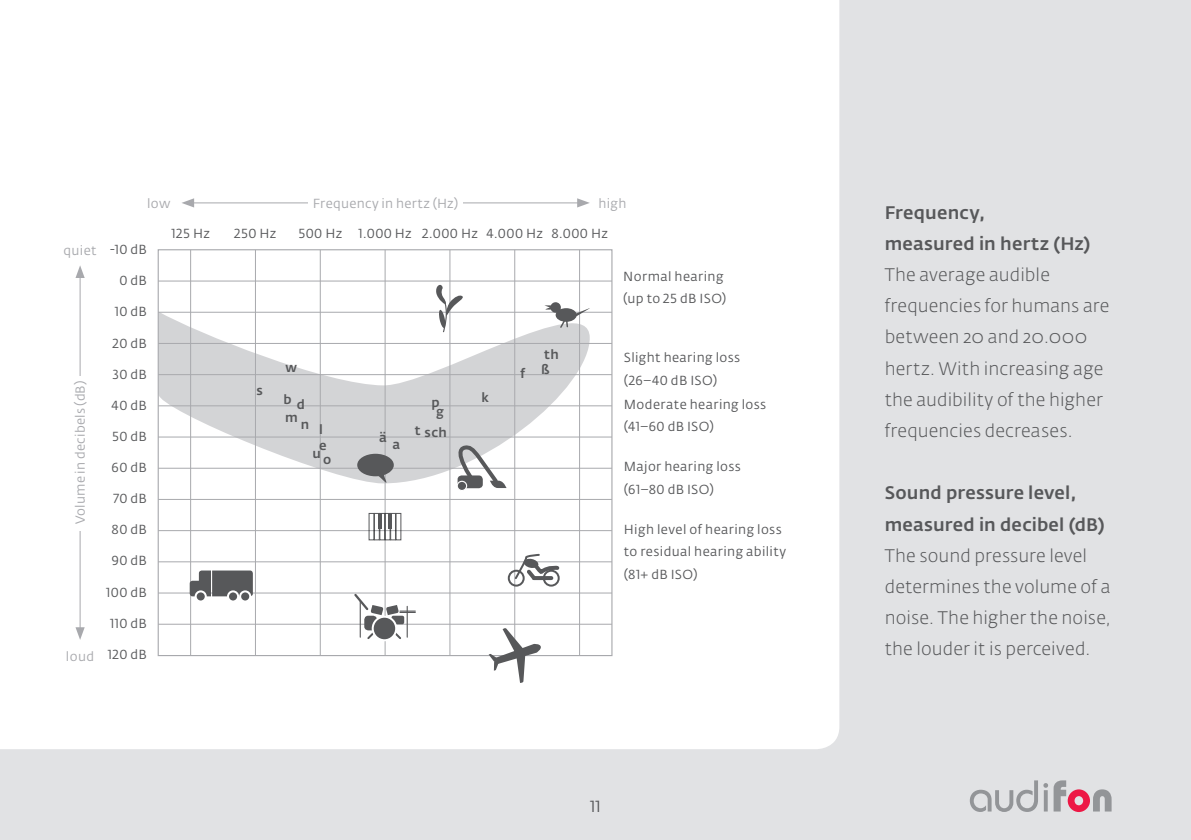
<style>
.page{position:relative;width:1191px;height:840px;background:#fff}
.page>*{position:absolute;margin:0;border:0;box-sizing:border-box;transform-origin:0 0}
.t1{font:300 18px/31.2px "Fedra Sans Alt Pro";letter-spacing:.01em;color:#57585a}
.t2{font:500 18px/31.2px "Fedra Sans Alt Pro";letter-spacing:.01em;color:#57585a}
.t3{font:16px "Fedra Sans Alt Pro";color:#57585a}
.t4{font:13px/22.6px "Fedra Sans Alt Pro";letter-spacing:.03em;color:#57585a}
.t5{font:13px "Fedra Sans Alt Pro";letter-spacing:.025em;color:#a8a9ad}
.t6{font:500 13px/15.6px "Fedra Sans Alt Pro";color:#57585a}
</style>
<div class="page">
<div style="left:0;top:0;width:1191px;height:839px;background:#e1e2e4"></div>
<div style="left:0;top:0;width:839px;height:748px;background:#fff"></div>
<hr style="left:158px;top:280px;width:454px;height:1px;background:#a8a9ad">
<hr style="left:158px;top:311px;width:454px;height:1px;background:#a8a9ad">
<hr style="left:158px;top:343px;width:454px;height:1px;background:#a8a9ad">
<hr style="left:158px;top:374px;width:454px;height:1px;background:#a8a9ad">
<hr style="left:158px;top:405px;width:454px;height:1px;background:#a8a9ad">
<hr style="left:158px;top:436px;width:454px;height:1px;background:#a8a9ad">
<hr style="left:158px;top:467px;width:454px;height:1px;background:#a8a9ad">
<hr style="left:158px;top:498px;width:454px;height:1px;background:#a8a9ad">
<hr style="left:158px;top:530px;width:454px;height:1px;background:#a8a9ad">
<hr style="left:158px;top:561px;width:454px;height:1px;background:#a8a9ad">
<hr style="left:158px;top:592px;width:454px;height:1px;background:#a8a9ad">
<hr style="left:158px;top:623px;width:454px;height:1px;background:#a8a9ad">
<hr style="left:190px;top:250px;width:1px;height:405px;background:#a8a9ad">
<hr style="left:255px;top:250px;width:1px;height:405px;background:#a8a9ad">
<hr style="left:320px;top:250px;width:1px;height:405px;background:#a8a9ad">
<hr style="left:385px;top:250px;width:1px;height:405px;background:#a8a9ad">
<hr style="left:449px;top:250px;width:1px;height:405px;background:#a8a9ad">
<hr style="left:514px;top:250px;width:1px;height:405px;background:#a8a9ad">
<hr style="left:579px;top:250px;width:1px;height:405px;background:#a8a9ad">
<svg style="left:158px;top:309px;width:432px;height:174px;fill:#d3d4d6"></svg>
<hr style="left:191px;top:202px;width:389px;height:1px;background:#a8a9ad">
<svg style="left:181px;top:198px;width:13px;height:9px"></svg>
<svg style="left:577px;top:198px;width:13px;height:9px"></svg>
<hr style="left:80px;top:275px;width:1px;height:355px;background:#a8a9ad">
<svg style="left:75px;top:265px;width:10px;height:13px"></svg>
<svg style="left:75px;top:627px;width:10px;height:12px"></svg>
<div style="left:308px;top:187px;width:155px;height:31px;background:#fff"></div>
<div style="left:57px;top:375px;width:46px;height:155px;background:#fff"></div>
<svg style="left:435px;top:283px;width:30px;height:50px"></svg>
<svg style="left:544px;top:302px;width:47px;height:27px"></svg>
<div style="left:457px;top:481px;width:9px;height:9px;background:#ebebeb;border-radius:50%"></div>
<div style="left:457px;top:480px;width:10px;height:10px;border:1px solid #fff;border-radius:50%"></div>
<svg style="left:451px;top:442px;width:55px;height:46px"></svg>
<svg style="left:368px;top:512px;width:33px;height:28px"></svg>
<svg style="left:357px;top:453px;width:37px;height:29px"></svg>
<svg style="left:486px;top:626px;width:55px;height:56px;background:#d7d7d7"></svg>
<div style="left:196px;top:591px;width:10px;height:10px;background:#57585a;border-radius:50%"></div>
<div style="left:195px;top:590px;width:12px;height:12px;border:2px solid #fff;border-radius:50%"></div>
<div style="left:228px;top:591px;width:10px;height:10px;background:#57585a;border-radius:50%"></div>
<div style="left:227px;top:590px;width:12px;height:12px;border:2px solid #fff;border-radius:50%"></div>
<div style="left:240px;top:591px;width:10px;height:10px;background:#57585a;border-radius:50%"></div>
<div style="left:239px;top:590px;width:12px;height:12px;border:2px solid #fff;border-radius:50%"></div>
<svg style="left:190px;top:570px;width:63px;height:26px;background:#707072"></svg>
<div style="left:508px;top:569px;width:16px;height:17px;border:2px solid #57585a;border-radius:50%"></div>
<div style="left:543px;top:569px;width:16px;height:17px;border:2px solid #57585a;border-radius:50%"></div>
<svg style="left:514px;top:552px;width:47px;height:31px"></svg>
<div style="left:364px;top:615px;width:13px;height:15px;background:#57585a;border-radius:4px"></div>
<div style="left:391px;top:615px;width:13px;height:9px;background:#57585a;border-radius:2px"></div>
<hr style="left:360px;top:601px;width:1px;height:36px;background:#57585a">
<hr style="left:407px;top:606px;width:1px;height:31px;background:#57585a">
<svg style="left:352px;top:591px;width:63px;height:23px"></svg>
<svg style="left:393px;top:630px;width:10px;height:10px"></svg>
<svg style="left:365px;top:630px;width:11px;height:10px"></svg>
<div style="left:373px;top:616px;width:23px;height:24px;background:#57585a;border-radius:50%"></div>
<div style="left:372px;top:615px;width:25px;height:26px;border:2px solid #fff;border-radius:50%"></div>
<svg style="left:969px;top:780px;width:142px;height:31px"></svg>
<p class="t5" style="left:64px;top:242px;width:35px">quiet</p>
<p class="t5" style="left:72px;top:524px;width:145px;rotate:-90deg">Volume in decibels (dB)</p>
<p class="t5" style="left:66px;top:647px;width:30px">loud</p>
<p class="t5" style="left:147px;top:195px;width:25px">low</p>
<p class="t5" style="left:313px;top:195px;width:147px">Frequency in hertz (Hz)</p>
<p class="t5" style="left:598px;top:195px;width:30px">high</p>
<p class="t4" style="left:110px;top:238px;width:38px">-10 dB</p>
<p class="t4" style="left:119px;top:269px;width:29px">0 dB</p>
<p class="t4" style="left:115px;top:300px;width:34px">10 dB</p>
<p class="t4" style="left:113px;top:331px;width:36px">20 dB</p>
<p class="t4" style="left:112px;top:362px;width:36px">30 dB</p>
<p class="t4" style="left:111px;top:393px;width:37px">40 dB</p>
<p class="t4" style="left:112px;top:425px;width:36px">50 dB</p>
<p class="t4" style="left:112px;top:456px;width:37px">60 dB</p>
<p class="t4" style="left:113px;top:487px;width:35px">70 dB</p>
<p class="t4" style="left:112px;top:518px;width:37px">80 dB</p>
<p class="t4" style="left:111px;top:549px;width:37px">90 dB</p>
<p class="t4" style="left:106px;top:580px;width:42px">100 dB</p>
<p class="t4" style="left:110px;top:611px;width:38px">110 dB</p>
<p class="t4" style="left:108px;top:642px;width:40px">120 dB</p>
<p class="t4" style="left:171px;top:222px;width:40px">125 Hz</p>
<p class="t4" style="left:234px;top:222px;width:44px">250 Hz</p>
<p class="t4" style="left:298px;top:222px;width:45px">500 Hz</p>
<p class="t4" style="left:358px;top:222px;width:251px">1.000 Hz 2.000 Hz 4.000 Hz 8.000 Hz</p>
<p class="t4" style="left:623px;top:265px;width:105px">Normal hearing (up to 25 dB ISO)</p>
<p class="t6" style="left:256px;top:382px;width:8px">s</p>
<p class="t6" style="left:285px;top:359px;width:13px">w</p>
<p class="t6" style="left:284px;top:394px;width:23px">b d m</p>
<p class="t6" style="left:301px;top:413px;width:23px;line-height:26px;text-align:right">n l u</p>
<p class="t6" style="left:319px;top:438px;width:14px;line-height:14px;text-align:center">e o</p>
<p class="t6" style="left:379px;top:429px;width:9px">ä</p>
<p class="t6" style="left:392px;top:436px;width:9px">a</p>
<p class="t6" style="left:431px;top:394px;width:10px">p</p>
<p class="t6" style="left:436px;top:403px;width:9px">g</p>
<p class="t6" style="left:415px;top:425px;width:34px">t sch</p>
<p class="t6" style="left:481px;top:389px;width:9px">k</p>
<p class="t6" style="left:520px;top:346px;width:40px;line-height:17px;text-indent:24px">th f ß</p>
<p class="t4" style="left:624px;top:346px;width:118px">Slight hearing loss (26–40 dB ISO)</p>
<p class="t4" style="left:624px;top:393px;width:144px">Moderate hearing loss (41–60 dB ISO)</p>
<p class="t4" style="left:624px;top:455px;width:119px">Major hearing loss (61–80 dB ISO)</p>
<p class="t4" style="left:624px;top:517px;width:164px">High level of hearing loss to residual hearing ability (81+ dB ISO)</p>
<p class="t3" style="left:590px;top:795px;width:12px">11</p>
<h1 class="t2" style="left:884px;top:196px;width:207px">Frequency,<br>measured in hertz (Hz)</h1>
<h1 class="t1" style="left:884px;top:259px;width:226px">The average audible frequencies for humans are between 20 and 20.000 hertz. With increasing age the audibility of the higher frequencies decreases.</h1>
<h1 class="t2" style="left:884px;top:477px;width:221px">Sound pressure level, measured in decibel (dB)</h1>
<h1 class="t1" style="left:884px;top:539px;width:228px">The sound pressure level determines the volume of a noise. The higher the noise, the louder it is perceived.</h1>
</div>
